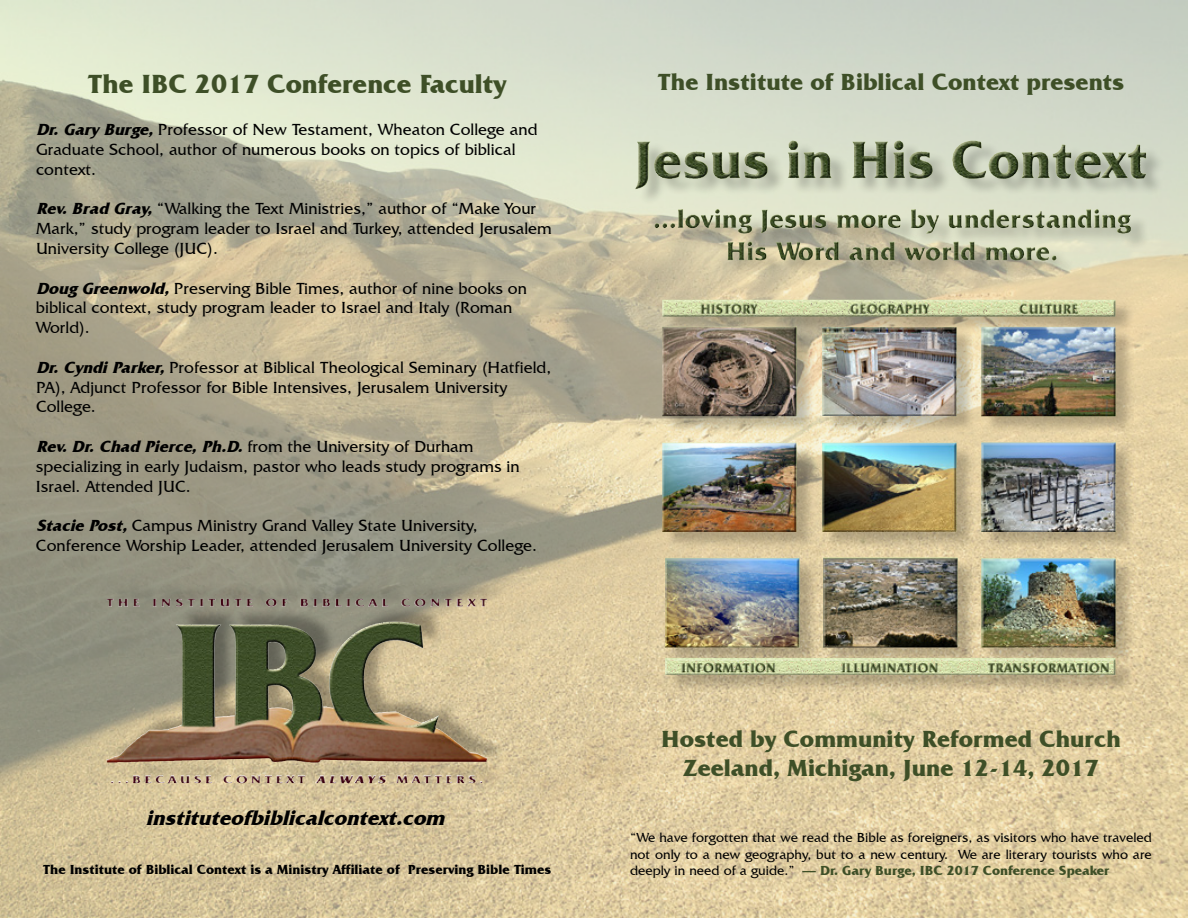
<style>
.page{position:relative;width:1188px;height:918px;background:#fff}
.page>*{position:absolute;margin:0;border:0;box-sizing:border-box;transform-origin:0 0}
.t1{font:700 27px "Friz Quadrata IT Cby BT";color:#3e4f27}
.t2{font:700 24px/28.8px "Friz Quadrata IT Cby BT";color:#3e4f27;text-align:center}
.t3{font:italic 700 21px "Friz Quadrata IT Cby BT";color:#000}
.t4{font:16.5px/19.8px "Friz Quadrata IT Cby BT";color:#000}
.t5{font:13.5px/16.2px "Friz Quadrata IT Cby BT";color:#000;text-align:justify}
.t6{font:700 13.5px "Friz Quadrata IT Cby BT";color:#000}
.s1{font-weight:700;font-style:italic}
.s2{font-weight:700;color:#3e4f27}
</style>
<div class="page">
<img style="left:0;top:0;width:1188px;height:918px">
<div style="left:111px;top:582px;width:397px;height:201px;background:#000;opacity:.3"></div>
<img style="left:176px;top:599px;width:307px;height:8px">
<div style="left:639px;top:142px;width:527px;height:550px;background:#000;opacity:.22"></div>
<img style="left:635px;top:141px;width:351px;height:48px">
<h1 class="t1" style="left:87px;top:67px;width:421px">The IBC 2017 Conference Faculty</h1>
<h2 class="t2" style="left:658px;top:67px;width:468px">The Institute of Biblical Context presents</h2>
<p class="t4" style="left:36px;top:119px;width:503px"><span class="s1">Dr.Gary Burge,</span>Professor of New Testament, Wheaton College and<br>Graduate School, author of numerous books on topics of biblical context.</p>
<p class="t4" style="left:36px;top:199px;width:517px"><span class="s1">Rev.Brad Gray,</span>“Walking the Text Ministries,” author of “Make Your<br>Mark,” study program leader to Israel and Turkey, attended Jerusalem<br>University College (JUC).</p>
<p class="t4" style="left:36px;top:278px;width:493px"><span class="s1">DougGreenwold,</span>Preserving Bible Times, author of nine books on biblical context, study program leader to Israel and Italy (Roman<br>World).</p>
<p class="t4" style="left:36px;top:357px;width:517px"><span class="s1">Dr.CyndiParker,</span>Professor at Biblical Theological Seminary (Hatfield,<br>PA), Adjunct Professor for Bible Intensives, Jerusalem University<br>College.</p>
<p class="t4" style="left:36px;top:436px;width:485px"><span class="s1">Rev.Dr.Chad Pierce,Ph.D.</span>from the University of Durham specializing in early Judaism, pastor who leads study programs in<br>Israel. Attended JUC.</p>
<p class="t4" style="left:36px;top:515px;width:503px"><span class="s1">StaciePost,</span>Campus Ministry Grand Valley State University,<br>Conference Worship Leader, attended Jerusalem University College.</p>
<p class="t3" style="left:146px;top:805px;width:306px">instituteofbiblicalcontext.com</p>
<p class="t6" style="left:43px;top:861px;width:510px">The Institute of Biblical Context is a Ministry Affiliate of Preserving Bible Times</p>
<h2 class="t2" style="left:661px;top:724px;width:461px">Hosted by Community Reformed Church<br>Zeeland, Michigan, June 12-14, 2017</h2>
<p class="t5" style="left:630px;top:830px;width:524px">“We have forgotten that we read the Bible as foreigners, as visitors who have traveled not only to a new geography, but to a new century. We are literary tourists who are deeply in need of a guide.” <span class="s2">— Dr. Gary Burge, IBC 2017 Conference Speaker</span></p>
</div>
